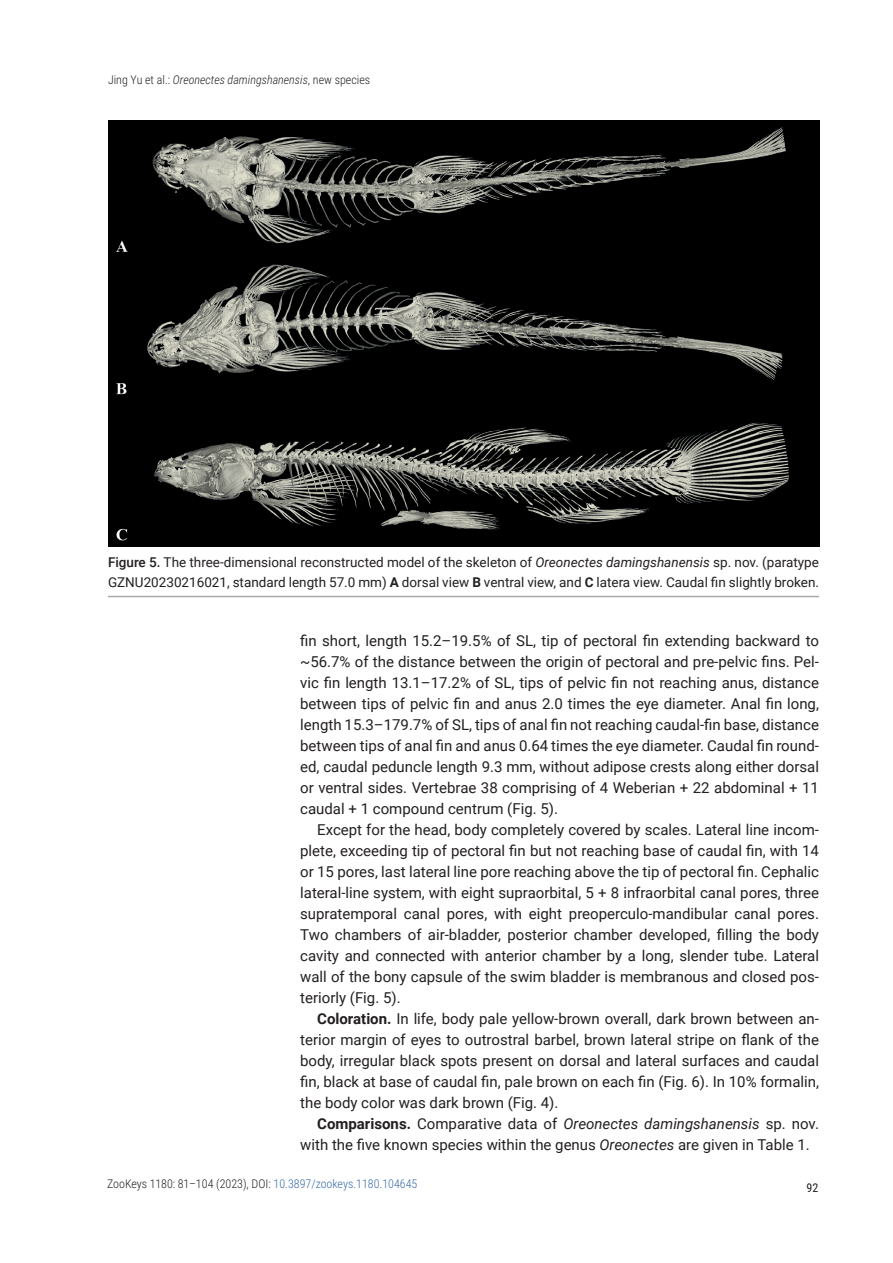
<style>
.page{position:relative;width:893px;height:1263px;background:#fff}
.page>*{position:absolute;margin:0;border:0;box-sizing:border-box;transform-origin:0 0}
.t1{font:15px/21px "Roboto";color:#231f20;text-align:justify}
.t2{font:13.5px/19.8px "Roboto";color:#231f20}
.t3{font:300 12px "Roboto Condensed";color:#231f20}
.t4{font:italic 300 12px "Roboto Condensed";color:#231f20}
.t5{font:12px "Roboto Condensed";color:#231f20}
.s1{font-style:normal}
.s2{font-weight:500}
.s3{font-style:italic}
.s4{font-weight:700}
.s5{color:#376ba5}
</style>
<div class="page">
<img style="left:108px;top:121px;width:711px;height:426px">
<hr style="left:108px;top:596px;width:711px;height:1px;background:#a8a9ad">
<p class="t4" style="left:108px;top:71px;width:264px"><span class="s1">Jing Yu et al.:</span> Oreonectes damingshanensis<span class="s1">, new species</span></p>
<p class="t2" style="left:108px;top:552px;width:712px"><span class="s2">Figure 5.</span> The three-dimensional reconstructed model of the skeleton of <span class="s3">Oreonectes damingshanensis</span> sp. nov. (paratype<br>GZNU20230216021, standard length 57.0 mm) <span class="s4">A</span> dorsal view <span class="s4">B</span> ventral view, and <span class="s4">C</span> latera view. Caudal fin slightly broken.</p>
<p class="t1" style="left:300px;top:629px;width:520px">fin short, length 15.2–19.5% of SL, tip of pectoral fin extending backward to ~56.7% of the distance between the origin of pectoral and pre-pelvic fins. Pel&shy;vic fin length 13.1–17.2% of SL, tips of pelvic fin not reaching anus, distance between tips of pelvic fin and anus 2.0 times the eye diameter. Anal fin long, length 15.3–179.7% of SL, tips of anal fin not reaching caudal-fin base, distance between tips of anal fin and anus 0.64 times the eye diameter. Caudal fin round&shy;ed, caudal peduncle length 9.3 mm, without adipose crests along either dorsal or ventral sides. Vertebrae 38 comprising of 4 Weberian + 22 abdominal + 11 caudal + 1 compound centrum (Fig. 5).</p>
<p class="t1" style="left:300px;top:818px;width:520px;text-indent:17px">Except for the head, body completely covered by scales. Lateral line incom&shy;plete, exceeding tip of pectoral fin but not reaching base of caudal fin, with 14 or 15 pores, last lateral line pore reaching above the tip of pectoral fin. Cephalic lateral-line system, with eight supraorbital, 5 + 8 infraorbital canal pores, three supratemporal canal pores, with eight preoperculo-mandibular canal pores.<br>Two chambers of air-bladder, posterior chamber developed, filling the body cavity and connected with anterior chamber by a long, slender tube. Lateral wall of the bony capsule of the swim bladder is membranous and closed pos&shy;teriorly (Fig. 5).</p>
<p class="t1" style="left:300px;top:1007px;width:520px;text-indent:17px"><span class="s4">Coloration.</span> In life, body pale yellow-brown overall, dark brown between an&shy;terior margin of eyes to outrostral barbel, brown lateral stripe on flank of the body, irregular black spots present on dorsal and lateral surfaces and caudal fin, black at base of caudal fin, pale brown on each fin (Fig. 6). In 10% formalin, the body color was dark brown (Fig. 4).</p>
<p class="t1" style="left:300px;top:1112px;width:520px;text-indent:17px"><span class="s4">Comparisons.</span> Comparative data of <span class="s3">Oreonectes damingshanensis</span> sp. nov. with the five known species within the genus <span class="s3">Oreonectes</span> are given in Table 1.</p>
<p class="t3" style="left:107px;top:1175px;width:312px">ZooKeys 1180: 81–104 (2023), DOI: <span class="s5">10.3897/zookeys.1180.104645</span></p>
<p class="t5" style="left:806px;top:1179px;width:13px">92</p>
</div>
